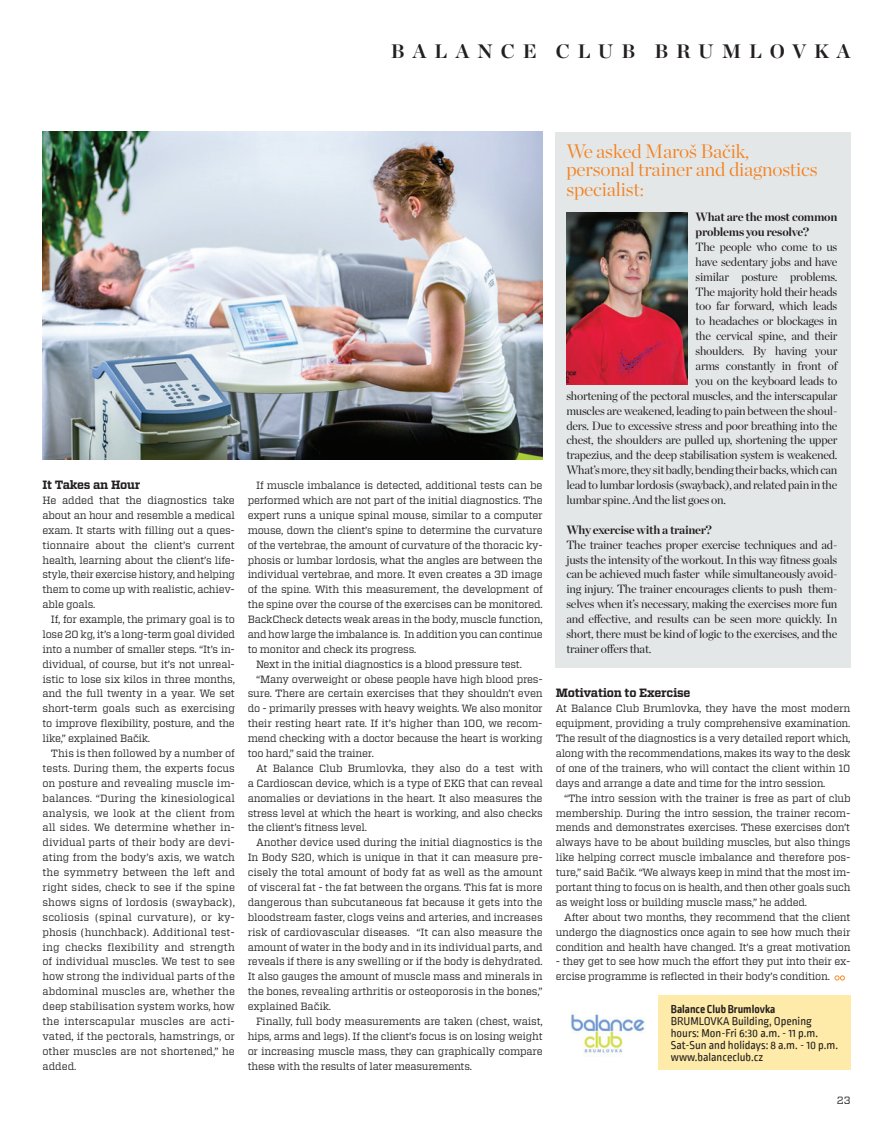
<style>
.page{position:relative;width:893px;height:1127px;background:#fff}
.page>*{position:absolute;margin:0;border:0;box-sizing:border-box;transform-origin:0 0}
.t1{font:300 19.5px/19.5px "Chronicle Display";letter-spacing:-.01em;color:#f48221}
.t2{font:700 19.5px "Chronicle Display";letter-spacing:.4em;color:#231f20}
.t3{font:12px/14.9px "Chronicle Display";letter-spacing:-.02em;color:#231f20;text-align:justify}
.t4{font:12px "Ropa Soft PTT";color:#231f20}
.t5{font:700 12px/14.9px "Chronicle Display";letter-spacing:-.02em;color:#231f20}
.t6{font:700 12px "Vitesse";letter-spacing:-.02em;color:#231f20}
.t7{font:700 12px "Ropa Soft PTT";color:#231f20}
.t8{font:10.5px/14.9px "Vitesse";letter-spacing:-.02em;color:#231f20;text-align:justify}
</style>
<div class="page">
<div style="left:555px;top:132px;width:295px;height:536px;background:#e4e7e7"></div>
<div style="left:658px;top:995px;width:192px;height:74px;background:#feeba9"></div>
<img style="left:571px;top:1014px;width:74px;height:39px">
<img style="left:566px;top:212px;width:121px;height:172px">
<svg style="left:835px;top:975px;width:10px;height:5px"></svg>
<img style="left:43px;top:132px;width:500px;height:327px">
<p class="t2" style="left:391px;top:36px;width:461px">BALANCE CLUB BRUMLOVKA</p>
<p class="t6" style="left:43px;top:477px;width:99px">It Takes an Hour</p>
<p class="t8" style="left:43px;top:493px;width:194px">He added that the diagnostics take about an hour and resemble a medical exam. It starts with filling out a ques&shy;tionnaire about the client’s current health, learning about the client’s life&shy;style, their exercise history, and helping them to come up with realistic, achiev&shy;able goals.</p>
<p class="t8" style="left:43px;top:612px;width:194px;text-indent:8px">If, for example, the primary goal is to lose 20 kg, it’s a long-term goal divided into a number of smaller steps. “It’s in&shy;dividual, of course, but it’s not unreal&shy;istic to lose six kilos in three months, and the full twenty in a year. We set short-term goals such as exercising to improve flexibility, posture, and the like,” explained Bačik.</p>
<p class="t8" style="left:43px;top:746px;width:194px;text-indent:8px">This is then followed by a number of tests. During them, the experts focus on posture and revealing muscle im&shy;balances. “During the kinesiological analysis, we look at the client from all sides. We determine whether in&shy;dividual parts of their body are devi&shy;ating from the body’s axis, we watch the symmetry between the left and right sides, check to see if the spine shows signs of lordosis (swayback), scoliosis (spinal curvature), or ky&shy;phosis (hunchback). Additional test&shy;ing checks flexibility and strength of individual muscles. We test to see how strong the individual parts of the abdominal muscles are, whether the deep stabilisation system works, how the interscapular muscles are acti&shy;vated, if the pectorals, hamstrings, or other muscles are not shortened,” he added.</p>
<p class="t8" style="left:248px;top:478px;width:297px;text-indent:8px">If muscle imbalance is detected, additional tests can be performed which are not part of the initial diagnostics. The expert runs a unique spinal mouse, similar to a computer mouse, down the client’s spine to determine the curvature of the vertebrae, the amount of curvature of the thoracic ky&shy;phosis or lumbar lordosis, what the angles are between the individual vertebrae, and more. It even creates a 3D image of the spine. With this measurement, the development of the spine over the course of the exercises can be monitored.<br>BackCheck detects weak areas in the body, muscle function, and how large the imbalance is. In addition you can continue to monitor and check its progress.</p>
<p class="t8" style="left:256px;top:656px;width:267px">Next in the initial diagnostics is a blood pressure test.</p>
<p class="t8" style="left:248px;top:671px;width:297px;text-indent:8px">“Many overweight or obese people have high blood pres&shy;sure. There are certain exercises that they shouldn’t even do - primarily presses with heavy weights. We also monitor their resting heart rate. If it’s higher than 100, we recom&shy;mend checking with a doctor because the heart is working too hard,” said the trainer.</p>
<p class="t8" style="left:248px;top:760px;width:297px;text-indent:8px">At Balance Club Brumlovka, they also do a test with a Cardioscan device, which is a type of EKG that can reveal anomalies or deviations in the heart. It also measures the stress level at which the heart is working, and also checks the client’s fitness level.</p>
<p class="t8" style="left:248px;top:835px;width:297px;text-indent:8px">Another device used during the initial diagnostics is the In Body S20, which is unique in that it can measure pre&shy;cisely the total amount of body fat as well as the amount of visceral fat - the fat between the organs. This fat is more dangerous than subcutaneous fat because it gets into the bloodstream faster, clogs veins and arteries, and increases risk of cardiovascular diseases. “It can also measure the amount of water in the body and in its individual parts, and reveals if there is any swelling or if the body is dehydrated.<br>It also gauges the amount of muscle mass and minerals in the bones, revealing arthritis or osteoporosis in the bones,” explained Bačik.</p>
<p class="t8" style="left:248px;top:1013px;width:297px;text-indent:8px">Finally, full body measurements are taken (chest, waist, hips, arms and legs). If the client’s focus is on losing weight or increasing muscle mass, they can graphically compare these with the results of later measurements.</p>
<p class="t1" style="left:566px;top:140px;width:184px">We asked Maroš Bačik,</p>
<p class="t1" style="left:566px;top:158px;width:253px">personal trainer and diagnostics specialist:</p>
<p class="t5" style="left:696px;top:209px;width:143px">What are the most common problems you resolve?</p>
<p class="t3" style="left:696px;top:238px;width:143px">The people who come to us</p>
<p class="t3" style="left:696px;top:253px;width:143px">have sedentary jobs and have</p>
<p class="t3" style="left:696px;top:268px;width:143px">similar posture problems.</p>
<p class="t3" style="left:696px;top:283px;width:143px">The majority hold their heads</p>
<p class="t3" style="left:696px;top:298px;width:143px">too far forward, which leads</p>
<p class="t3" style="left:696px;top:313px;width:143px">to headaches or blockages in</p>
<p class="t3" style="left:696px;top:328px;width:143px">the cervical spine, and their</p>
<p class="t3" style="left:696px;top:343px;width:143px">shoulders. By having your</p>
<p class="t3" style="left:696px;top:357px;width:143px">arms constantly in front of</p>
<p class="t3" style="left:696px;top:372px;width:143px">you on the keyboard leads to</p>
<p class="t3" style="left:566px;top:387px;width:272px">shortening of the pectoral muscles, and the interscapular</p>
<p class="t3" style="left:566px;top:402px;width:272px">muscles are weakened, leading to pain between the shoul-</p>
<p class="t3" style="left:566px;top:417px;width:272px">ders. Due to excessive stress and poor breathing into the</p>
<p class="t3" style="left:566px;top:432px;width:272px">chest, the shoulders are pulled up, shortening the upper</p>
<p class="t3" style="left:566px;top:447px;width:272px">trapezius, and the deep stabilisation system is weakened.</p>
<p class="t3" style="left:566px;top:462px;width:272px">What’s more, they sit badly, bending their backs, which can</p>
<p class="t3" style="left:566px;top:476px;width:272px">lead to lumbar lordosis (swayback), and related pain in the</p>
<p class="t3" style="left:566px;top:491px;width:161px">lumbar spine. And the list goes on.</p>
<p class="t5" style="left:566px;top:521px;width:147px">Why exercise with a trainer?</p>
<p class="t3" style="left:566px;top:536px;width:272px">The trainer teaches proper exercise techniques and ad&shy;justs the intensity of the workout. In this way fitness goals can be achieved much faster while simultaneously avoid&shy;ing injury. The trainer encourages clients to push them&shy;selves when it’s necessary, making the exercises more fun and effective, and results can be seen more quickly. In short, there must be kind of logic to the exercises, and the trainer offers that.</p>
<p class="t6" style="left:556px;top:685px;width:136px">Motivation to Exercise</p>
<p class="t8" style="left:556px;top:701px;width:296px">At Balance Club Brumlovka, they have the most modern equipment, providing a truly comprehensive examination.<br>The result of the diagnostics is a very detailed report which, along with the recommendations, makes its way to the desk of one of the trainers, who will contact the client within 10 days and arrange a date and time for the intro session.</p>
<p class="t8" style="left:556px;top:790px;width:296px;text-indent:8px">“The intro session with the trainer is free as part of club membership. During the intro session, the trainer recom&shy;mends and demonstrates exercises. These exercises don’t always have to be about building muscles, but also things like helping correct muscle imbalance and therefore pos&shy;ture,” said Bačik. “We always keep in mind that the most im&shy;portant thing to focus on is health, and then other goals such as weight loss or building muscle mass,” he added.</p>
<p class="t8" style="left:556px;top:909px;width:296px;text-indent:8px">After about two months, they recommend that the client undergo the diagnostics once again to see how much their condition and health have changed. It’s a great motivation</p>
<p class="t8" style="left:556px;top:954px;width:296px">- they get to see how much the effort they put into their ex&shy;ercise programme is reflected in their body’s condition.</p>
<p class="t7" style="left:671px;top:1002px;width:106px">Balance Club Brumlovka</p>
<p class="t4" style="left:671px;top:1015px;width:143px">BRUMLOVKA Building, Opening</p>
<p class="t4" style="left:671px;top:1027px;width:149px">hours: Mon-Fri 6:30 a.m. - 11 p.m.</p>
<p class="t4" style="left:671px;top:1039px;width:169px">Sat-Sun and holidays: 8 a.m. - 10 p.m.</p>
<p class="t4" style="left:671px;top:1051px;width:94px">www.balanceclub.cz</p>
<p class="t8" style="left:837px;top:1092px;width:15px">23</p>
</div>
